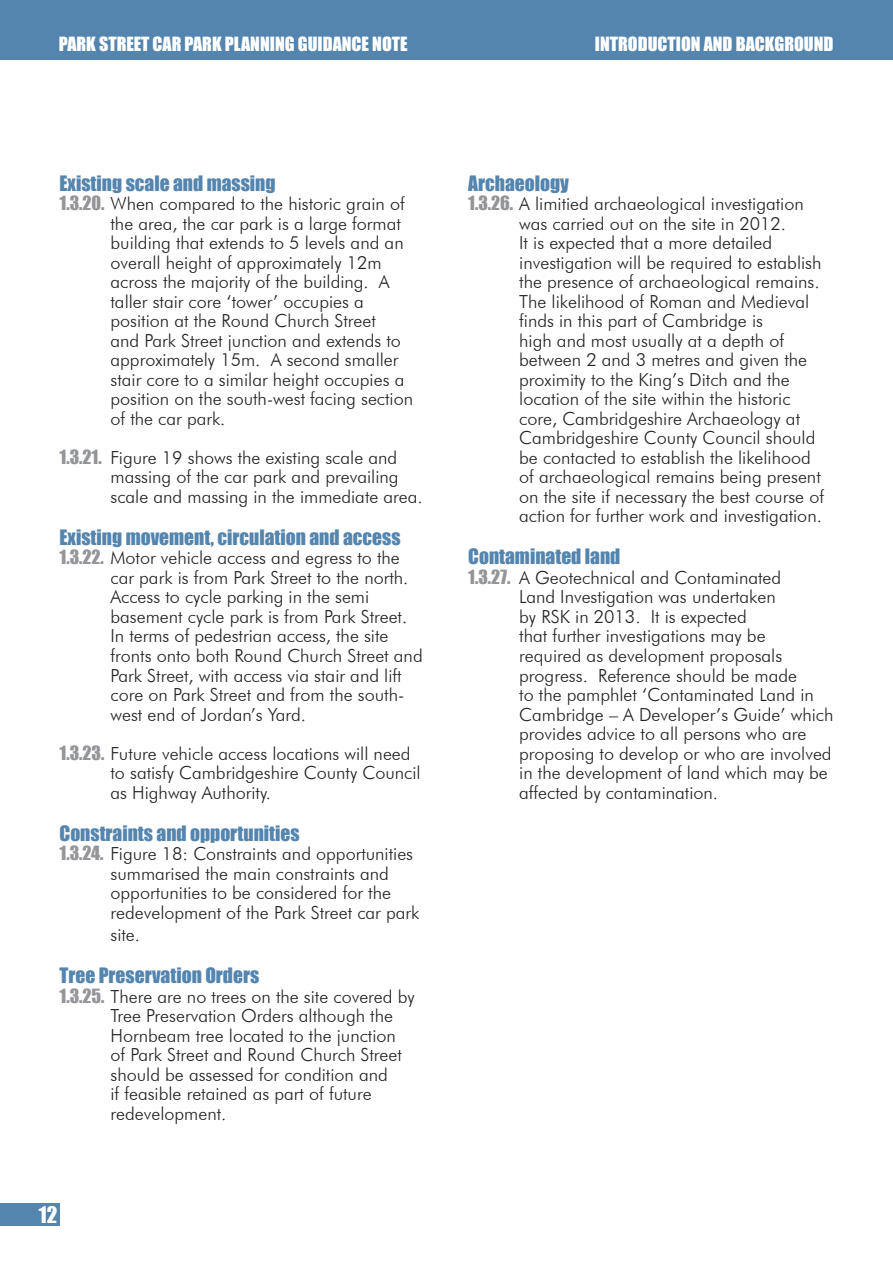
<style>
.page{position:relative;width:893px;height:1263px;background:#fff}
.page>*{position:absolute;margin:0;border:0;box-sizing:border-box;transform-origin:0 0}
.t1{font:21px "Impact";color:#fff}
._3__Paragraph_Headin{font:19.5px "Impact";color:#5485ae}
._4__Body_Text{font:300 18px/19.5px "Futura BT";color:#231f20}
.t2{font:18px "Impact";color:#fff}
.s1{font-family:"Impact";font-weight:400;color:#939598}
</style>
<div class="page">
<div style="left:0;top:0;width:893px;height:60px;background:#5485ae"></div>
<div style="left:0;top:1203px;width:60px;height:22px;background:#5485ae"></div>
<p class="t2" style="left:59px;top:30px;width:350px">PARK STREET CAR PARK PLANNING GUIDANCE NOTE</p>
<p class="t2" style="left:595px;top:30px;width:240px">INTRODUCTION AND BACKGROUND</p>
<p class="_3__Paragraph_Headin" style="left:60px;top:168px;width:218px">Existing scale and massing</p>
<p class="_4__Body_Text" style="left:111px;top:194px;width:304px;text-indent:-51px"><span class="s1">1.3.20.</span> When compared to the historic grain of the area, the car park is a large format building that extends to 5 levels and an overall height of approximately 12m across the majority of the building. A taller stair core ‘tower’ occupies a position at the Round Church Street<br>and Park Street junction and extends to approximately 15m. A second smaller stair core to a similar height occupies a position on the south-west facing section of the car park.</p>
<p class="_4__Body_Text" style="left:111px;top:448px;width:314px;text-indent:-51px"><span class="s1">1.3.21.</span> Figure 19 shows the existing scale and massing of the car park and prevailing scale and massing in the immediate area.</p>
<p class="_3__Paragraph_Headin" style="left:60px;top:522px;width:342px">Existing movement, circulation and access</p>
<p class="_4__Body_Text" style="left:111px;top:548px;width:314px;text-indent:-51px"><span class="s1">1.3.22.</span> Motor vehicle access and egress to the car park is from Park Street to the north.<br>Access to cycle parking in the semi basement cycle park is from Park Street.<br>In terms of pedestrian access, the site fronts onto both Round Church Street and Park Street, with access via stair and lift core on Park Street and from the south&shy;west end of Jordan’s Yard.</p>
<p class="_4__Body_Text" style="left:111px;top:743px;width:312px;text-indent:-51px"><span class="s1">1.3.23.</span> Future vehicle access locations will need to satisfy Cambridgeshire County Council as Highway Authority.</p>
<p class="_3__Paragraph_Headin" style="left:60px;top:818px;width:242px">Constraints and opportunities</p>
<p class="_4__Body_Text" style="left:111px;top:844px;width:310px;text-indent:-51px"><span class="s1">1.3.24.</span> Figure 18: Constraints and opportunities summarised the main constraints and opportunities to be considered for the redevelopment of the Park Street car park</p>
<p class="_4__Body_Text" style="left:111px;top:925px;width:31px">site.</p>
<p class="_3__Paragraph_Headin" style="left:60px;top:960px;width:201px">Tree Preservation Orders</p>
<p class="_4__Body_Text" style="left:111px;top:986px;width:306px;text-indent:-51px"><span class="s1">1.3.25.</span> There are no trees on the site covered by Tree Preservation Orders although the Hornbeam tree located to the junction of Park Street and Round Church Street should be assessed for condition and<br>if feasible retained as part of future redevelopment.</p>
<p class="t1" style="left:39px;top:1198px;width:20px">12</p>
<p class="_3__Paragraph_Headin" style="left:468px;top:168px;width:102px">Archaeology</p>
<p class="_4__Body_Text" style="left:519px;top:194px;width:306px;text-indent:-51px"><span class="s1">1.3.26.</span> A limitied archaeological investigation was carried out on the site in 2012.<br>It is expected that a more detailed investigation will be required to establish the presence of archaeological remains.<br>The likelihood of Roman and Medieval finds in this part of Cambridge is<br>high and most usually at a depth of between 2 and 3 metres and given the proximity to the King’s Ditch and the location of the site within the historic core, Cambridgeshire Archaeology at Cambridgeshire County Council should be contacted to establish the likelihood of archaeological remains being present on the site if necessary the best course of action for further work and investigation.</p>
<p class="_3__Paragraph_Headin" style="left:468px;top:542px;width:154px">Contaminated land</p>
<p class="_4__Body_Text" style="left:519px;top:568px;width:316px;text-indent:-51px"><span class="s1">1.3.27.</span> A Geotechnical and Contaminated<br>Land Investigation was undertaken<br>by RSK in 2013. It is expected<br>that further investigations may be<br>required as development proposals progress. Reference should be made<br>to the pamphlet ‘Contaminated Land in Cambridge – A Developer’s Guide’ which provides advice to all persons who are proposing to develop or who are involved in the development of land which may be affected by contamination.</p>
</div>
